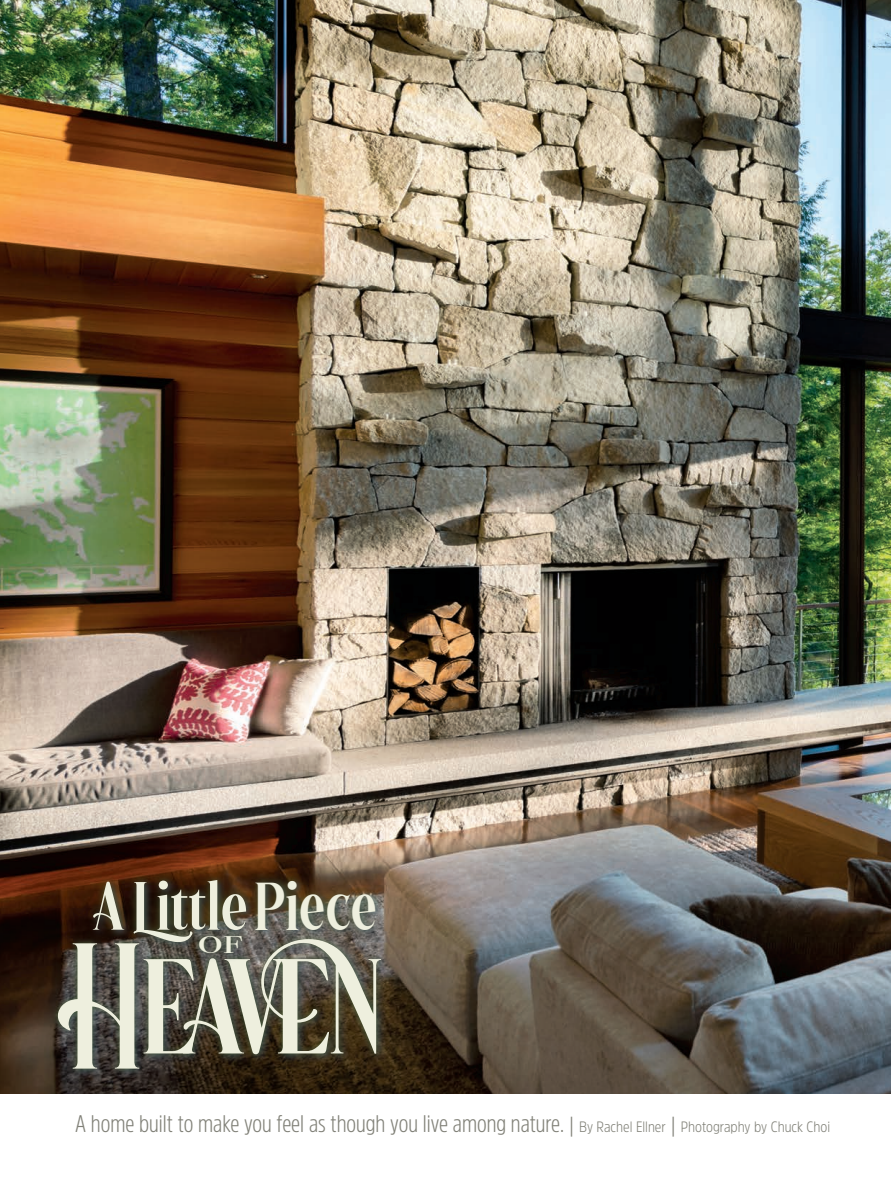
<style>
.page{position:relative;width:891px;height:1202px;background:#fff}
.page>*{position:absolute;margin:0;border:0;box-sizing:border-box;transform-origin:0 0}
.t1{font:98.25px "Kentish Vol 1";letter-spacing:-.125em;color:#eeefde}
.t2{font:49.65px "Kentish Vol 2";color:#eeefde}
.t3{font:37.2px "Bodoni Svty Two SCITCTT";color:#eeefde;scale:1.33 1}
.t4{font:300 24px "Amsi Pro Cond";color:#818178}
.s1{font-family:"Kentish Vol 1"}
.s2{font-family:"Amsi Pro Narw";font-size:15px}
</style>
<div class="page">
<img style="left:0;top:0;width:891px;height:1094px">
<div style="left:84px;top:870px;width:301px;height:82px;background:#4c6124;opacity:.75"></div>
<div style="left:52px;top:933px;width:339px;height:145px;background:#40577a;opacity:.75"></div>
<div style="left:51px;top:932px;width:336px;height:143px;background:#4c6124;opacity:.75"></div>
<div style="left:193px;top:929px;width:58px;height:33px;background:#40577a;opacity:.75"></div>
<div style="left:193px;top:929px;width:55px;height:31px;background:#4c6124;opacity:.75"></div>
<h2 class="t2" style="left:92px;top:869px;width:286px"><span class="s1">al</span>ittle<span class="s1">p</span>iece</h2>
<h3 class="t3" style="left:198px;top:918px;width:35px">of</h3>
<h1 class="t1" style="left:71px;top:962px;width:329px">Heaven</h1>
<p class="t4" style="left:75px;top:1107px;width:757px">A home built to make you feel as though you live among nature. | <span class="s2">By Rachel Ellner</span> | <span class="s2">Photography by Chuck Choi</span></p>
</div>
